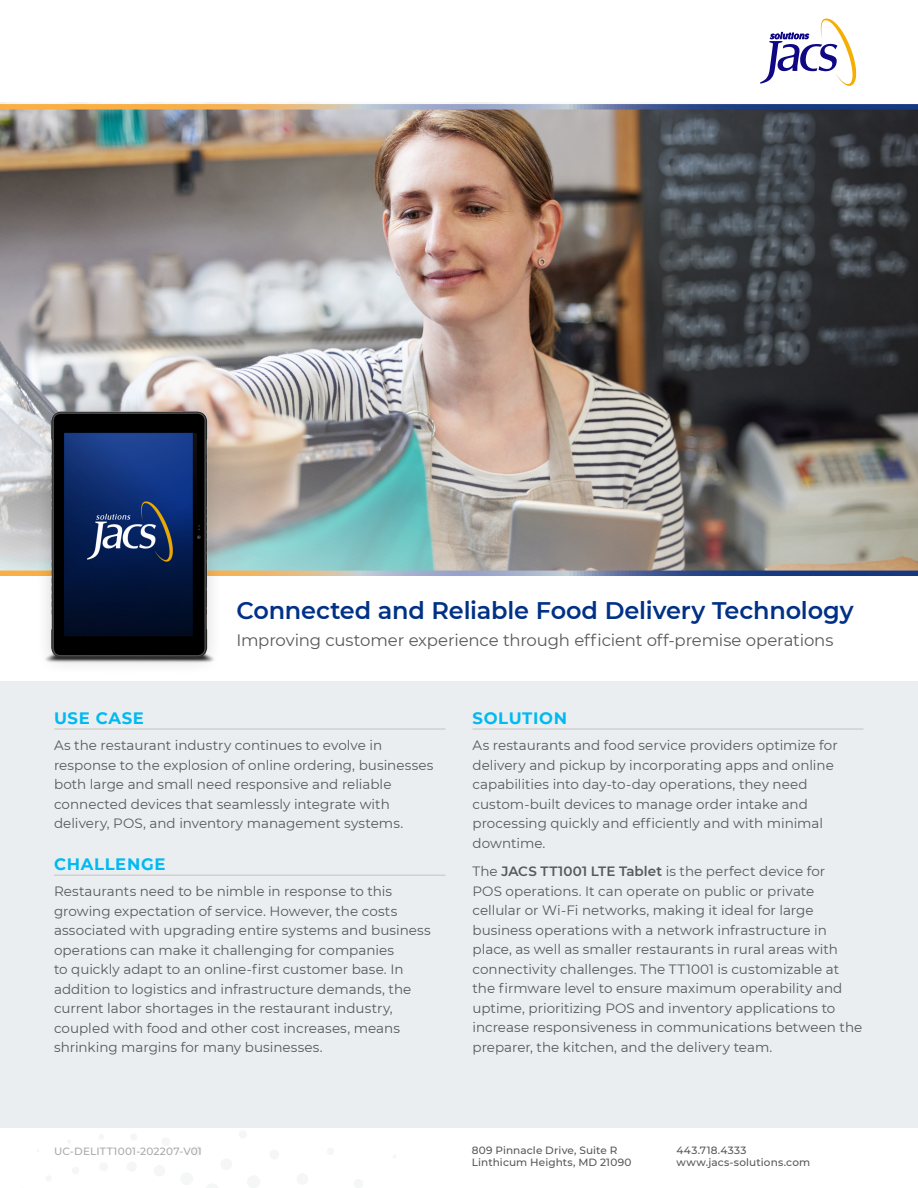
<style>
.page{position:relative;width:918px;height:1188px;background:#fff}
.page>*{position:absolute;margin:0;border:0;box-sizing:border-box;transform-origin:0 0}
.Title-Smaller{font:600 24px "Montserrat";letter-spacing:-.005em;color:#003186}
.Subtitle{font:16.5px "Montserrat";letter-spacing:-.01em;color:#57585a}
.t1{font:700 16.5px "Montserrat";letter-spacing:.04em;color:#00baf1}
.body{font:13.5px/19.5px "Montserrat";color:#57585a}
.t2{font:500 10.5px "Montserrat";letter-spacing:.015em;color:#57585a}
.File_Management_Numb{font:500 10.5px "Montserrat";letter-spacing:.015em;color:#a8a9ad}
.t3{font:500 10.5px "Montserrat";letter-spacing:.035em;color:#57585a}
.s1{font-weight:600}
</style>
<div class="page">
<div style="left:126px;top:1161px;width:11px;height:11px;background:#f5f6f6;border-radius:50%"></div>
<div style="left:99px;top:1162px;width:9px;height:9px;background:#f5f6f6;border-radius:50%"></div>
<div style="left:130px;top:1133px;width:7px;height:8px;background:#f5f6f6;border-radius:50%"></div>
<div style="left:0;top:681px;width:918px;height:447px;background:#ebeef0"></div>
<img style="left:0;top:110px;width:918px;height:461px">
<hr style="left:54px;top:728px;width:392px;height:2px;background:#c9c7c7">
<hr style="left:54px;top:875px;width:392px;height:1px;background:#c9c7c7">
<hr style="left:472px;top:728px;width:392px;height:2px;background:#c9c7c7">
<svg style="left:0;top:571px;width:918px;height:5px;background:#7e849a"></svg>
<div style="left:34px;top:395px;width:190px;height:281px;background:#231f20;opacity:.2"></div>
<img style="left:37px;top:404px;width:186px;height:263px">
<svg style="left:0;top:104px;width:918px;height:6px;background:#978d89"></svg>
<svg style="left:760px;top:18px;width:96px;height:68px"></svg>
<p class="Title-Smaller" style="left:236px;top:594px;width:619px">Connected and Reliable Food Delivery Technology</p>
<p class="Subtitle" style="left:236px;top:629px;width:599px">Improving customer experience through efficient off-premise operations</p>
<p class="t1" style="left:54px;top:706px;width:91px">USE CASE</p>
<p class="body" style="left:54px;top:735px;width:381px">As the restaurant industry continues to evolve in response to the explosion of online ordering, businesses both large and small need responsive and reliable connected devices that seamlessly integrate with delivery, POS, and inventory management systems.</p>
<p class="t1" style="left:54px;top:852px;width:113px">CHALLENGE</p>
<p class="body" style="left:54px;top:881px;width:378px">Restaurants need to be nimble in response to this growing expectation of service. However, the costs associated with upgrading entire systems and business operations can make it challenging for companies<br>to quickly adapt to an online-first customer base. In addition to logistics and infrastructure demands, the current labor shortages in the restaurant industry, coupled with food and other cost increases, means shrinking margins for many businesses.</p>
<p class="File_Management_Numb" style="left:54px;top:1144px;width:149px">UC-DELITT1001-202207-V01</p>
<p class="t1" style="left:472px;top:706px;width:96px">SOLUTION</p>
<p class="body" style="left:472px;top:735px;width:367px">As restaurants and food service providers optimize for delivery and pickup by incorporating apps and online capabilities into day-to-day operations, they need custom-built devices to manage order intake and processing quickly and efficiently and with minimal downtime.</p>
<p class="body" style="left:472px;top:861px;width:391px">The <span class="s1">JACS TT1001 LTE Tablet</span> is the perfect device for<br>POS operations. It can operate on public or private cellular or Wi-Fi networks, making it ideal for large business operations with a network infrastructure in place, as well as smaller restaurants in rural areas with connectivity challenges. The TT1001 is customizable at the firmware level to ensure maximum operability and uptime, prioritizing POS and inventory applications to increase responsiveness in communications between the preparer, the kitchen, and the delivery team.</p>
<p class="t2" style="left:472px;top:1143px;width:147px">809 Pinnacle Drive, Suite R</p>
<p class="t2" style="left:472px;top:1155px;width:161px">Linthicum Heights, MD 21090</p>
<p class="t3" style="left:676px;top:1143px;width:72px">443.718.4333</p>
<p class="t2" style="left:676px;top:1155px;width:135px">www.jacs-solutions.com</p>
</div>
